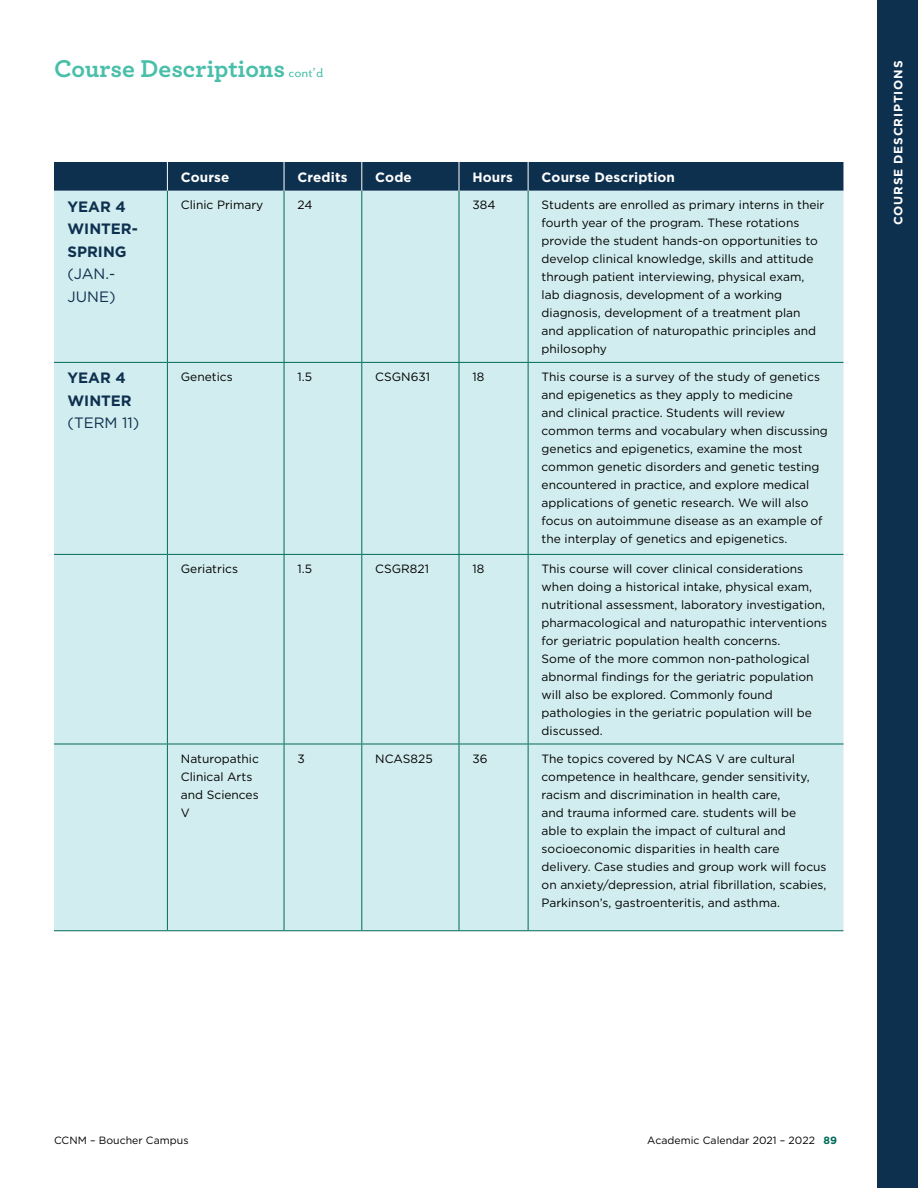
<style>
.page{position:relative;width:918px;height:1188px;background:#fff}
.page>*{position:absolute;margin:0;border:0;box-sizing:border-box;transform-origin:0 0}
.t1{font:700 25.5px "Archer";letter-spacing:-.005em;color:#49bfaa}
.t2{font:700 15px/22.5px "Gotham";color:#0e304f}
.t3{font:15px/22.5px "Gotham";color:#0e304f}
.t4{font:700 13.5px "Gotham";letter-spacing:.01em;color:#fff}
.t5{font:12px/18px "Gotham";color:#000}
.t6{font:700 12px "Gotham";letter-spacing:.075em;color:#fff}
.t7{font:10.5px "Gotham";letter-spacing:.005em;color:#000}
.s1{font-family:"Mr Eaves San OT";font-weight:400;font-size:15px}
.s2{font-weight:700;color:#006b59}
</style>
<div class="page">
<div style="left:878px;top:0;width:40px;height:1188px;background:#0e304f"></div>
<div style="left:54px;top:191px;width:789px;height:739px;background:#d2edef"></div>
<div style="left:54px;top:162px;width:789px;height:29px;background:#0e304f"></div>
<hr style="left:167px;top:191px;width:1px;height:171px;background:#006b59">
<hr style="left:284px;top:191px;width:1px;height:171px;background:#006b59">
<hr style="left:361px;top:191px;width:1px;height:171px;background:#006b59">
<hr style="left:459px;top:191px;width:1px;height:171px;background:#006b59">
<hr style="left:528px;top:191px;width:1px;height:171px;background:#006b59">
<hr style="left:167px;top:363px;width:1px;height:191px;background:#006b59">
<hr style="left:167px;top:555px;width:1px;height:189px;background:#006b59">
<hr style="left:167px;top:744px;width:1px;height:186px;background:#006b59">
<hr style="left:284px;top:363px;width:1px;height:191px;background:#006b59">
<hr style="left:284px;top:555px;width:1px;height:189px;background:#006b59">
<hr style="left:284px;top:744px;width:1px;height:186px;background:#006b59">
<hr style="left:361px;top:363px;width:1px;height:191px;background:#006b59">
<hr style="left:459px;top:363px;width:1px;height:191px;background:#006b59">
<hr style="left:528px;top:363px;width:1px;height:191px;background:#006b59">
<hr style="left:361px;top:555px;width:1px;height:189px;background:#006b59">
<hr style="left:459px;top:555px;width:1px;height:189px;background:#006b59">
<hr style="left:528px;top:555px;width:1px;height:189px;background:#006b59">
<hr style="left:361px;top:744px;width:1px;height:186px;background:#006b59">
<hr style="left:459px;top:744px;width:1px;height:186px;background:#006b59">
<hr style="left:528px;top:744px;width:1px;height:186px;background:#006b59">
<hr style="left:54px;top:362px;width:113px;height:1px;background:#006b59">
<hr style="left:167px;top:362px;width:117px;height:1px;background:#006b59">
<hr style="left:284px;top:362px;width:78px;height:1px;background:#006b59">
<hr style="left:362px;top:362px;width:97px;height:1px;background:#006b59">
<hr style="left:459px;top:362px;width:69px;height:1px;background:#006b59">
<hr style="left:528px;top:362px;width:315px;height:1px;background:#006b59">
<hr style="left:54px;top:554px;width:113px;height:1px;background:#006b59">
<hr style="left:167px;top:554px;width:117px;height:1px;background:#006b59">
<hr style="left:284px;top:554px;width:78px;height:1px;background:#006b59">
<hr style="left:362px;top:554px;width:97px;height:1px;background:#006b59">
<hr style="left:459px;top:554px;width:69px;height:1px;background:#006b59">
<hr style="left:528px;top:554px;width:315px;height:1px;background:#006b59">
<hr style="left:54px;top:744px;width:113px;height:1px;background:#006b59">
<hr style="left:167px;top:744px;width:117px;height:1px;background:#006b59">
<hr style="left:284px;top:744px;width:78px;height:1px;background:#006b59">
<hr style="left:362px;top:744px;width:97px;height:1px;background:#006b59">
<hr style="left:459px;top:744px;width:69px;height:1px;background:#006b59">
<hr style="left:528px;top:744px;width:315px;height:1px;background:#006b59">
<hr style="left:54px;top:930px;width:113px;height:1px;background:#006b59">
<hr style="left:167px;top:930px;width:117px;height:1px;background:#006b59">
<hr style="left:284px;top:930px;width:78px;height:1px;background:#006b59">
<hr style="left:362px;top:930px;width:97px;height:1px;background:#006b59">
<hr style="left:459px;top:930px;width:69px;height:1px;background:#006b59">
<hr style="left:528px;top:930px;width:315px;height:1px;background:#006b59">
<h1 class="t1" style="left:54px;top:48px;width:271px">Course Descriptions <span class="s1">cont’d</span></h1>
<p class="t6" style="left:890px;top:225px;width:166px;rotate:-90deg">COURSE DESCRIPTIONS</p>
<p class="t4" style="left:181px;top:168px;width:50px">Course</p>
<p class="t4" style="left:298px;top:168px;width:52px">Credits</p>
<p class="t4" style="left:375px;top:168px;width:38px">Code</p>
<p class="t4" style="left:472px;top:168px;width:42px">Hours</p>
<p class="t4" style="left:542px;top:168px;width:135px">Course Description</p>
<p class="t5" style="left:181px;top:196px;width:84px">Clinic Primary</p>
<p class="t5" style="left:298px;top:196px;width:16px">24</p>
<p class="t5" style="left:472px;top:196px;width:24px">384</p>
<p class="t5" style="left:542px;top:196px;width:284px">Students are enrolled as primary interns in their fourth year of the program. These rotations provide the student hands-on opportunities to develop clinical knowledge, skills and attitude through patient interviewing, physical exam, lab diagnosis, development of a working diagnosis, development of a treatment plan and application of naturopathic principles and philosophy</p>
<p class="t2" style="left:68px;top:195px;width:72px">YEAR 4<br>WINTER-<br>SPRING</p>
<p class="t3" style="left:68px;top:262px;width:50px">(JAN.-<br>JUNE)</p>
<p class="t2" style="left:68px;top:367px;width:66px">YEAR 4<br>WINTER</p>
<p class="t3" style="left:68px;top:412px;width:73px">(TERM 11)</p>
<p class="t5" style="left:181px;top:367px;width:53px">Genetics</p>
<p class="t5" style="left:298px;top:367px;width:16px">1.5</p>
<p class="t5" style="left:375px;top:367px;width:56px">CSGN631</p>
<p class="t5" style="left:472px;top:367px;width:13px">18</p>
<p class="t5" style="left:542px;top:367px;width:288px">This course is a survey of the study of genetics and epigenetics as they apply to medicine<br>and clinical practice. Students will review common terms and vocabulary when discussing genetics and epigenetics, examine the most common genetic disorders and genetic testing encountered in practice, and explore medical applications of genetic research. We will also focus on autoimmune disease as an example of the interplay of genetics and epigenetics.</p>
<p class="t5" style="left:181px;top:559px;width:59px">Geriatrics</p>
<p class="t5" style="left:298px;top:559px;width:16px">1.5</p>
<p class="t5" style="left:375px;top:559px;width:55px">CSGR821</p>
<p class="t5" style="left:473px;top:559px;width:13px">18</p>
<p class="t5" style="left:542px;top:559px;width:287px">This course will cover clinical considerations when doing a historical intake, physical exam, nutritional assessment, laboratory investigation, pharmacological and naturopathic interventions for geriatric population health concerns.<br>Some of the more common non-pathological abnormal findings for the geriatric population will also be explored. Commonly found pathologies in the geriatric population will be discussed.</p>
<p class="t5" style="left:181px;top:749px;width:80px">Naturopathic<br>Clinical Arts and Sciences<br>V</p>
<p class="t5" style="left:298px;top:749px;width:9px">3</p>
<p class="t5" style="left:375px;top:749px;width:59px">NCAS825</p>
<p class="t5" style="left:473px;top:749px;width:17px">36</p>
<p class="t5" style="left:542px;top:749px;width:286px">The topics covered by NCAS V are cultural competence in healthcare, gender sensitivity, racism and discrimination in health care,<br>and trauma informed care. students will be<br>able to explain the impact of cultural and socioeconomic disparities in health care delivery. Case studies and group work will focus on anxiety/depression, atrial fibrillation, scabies, Parkinson’s, gastroenteritis, and asthma.</p>
<p class="t7" style="left:54px;top:1134px;width:136px">CCNM – Boucher Campus</p>
<p class="t7" style="left:647px;top:1134px;width:191px">Academic Calendar 2021 – 2022 <span class="s2">89</span></p>
</div>
